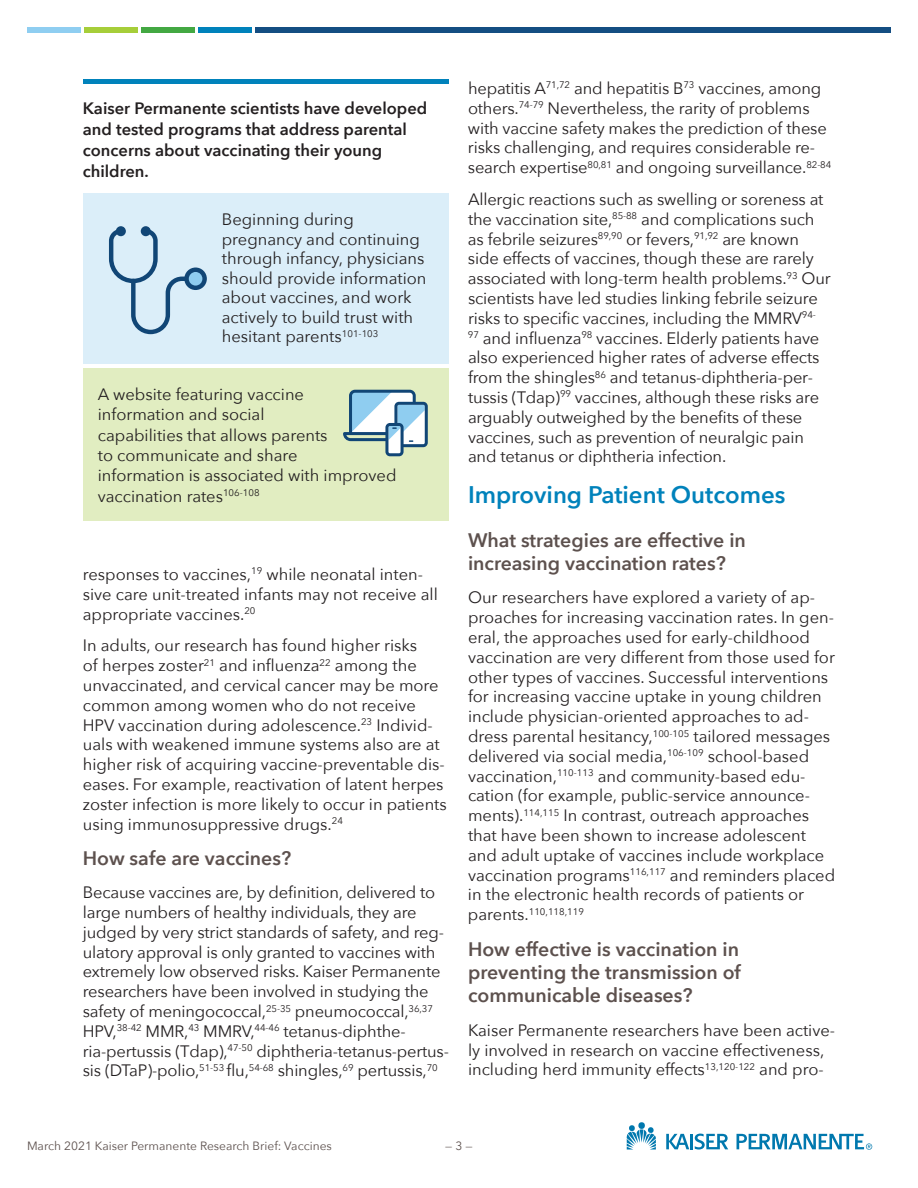
<style>
.page{position:relative;width:918px;height:1188px;background:#fff}
.page>*{position:absolute;margin:0;border:0;box-sizing:border-box;transform-origin:0 0}
.Blue_Header2_H2{font:600 24px "Avenir Next";color:#0082bb}
.Gray_Subheader3_H3{font:600 19.5px/23.4px "Avenir Next";color:#5d514e}
.Body_Text{font:16.5px/19.8px "Avenir Next";color:#231f20}
.t1{font:600 16.5px/21px "Avenir Next";color:#231f20}
.t2{font:12px "Avenir Next";color:#5d514e}
.Body_Text-2{font:9.6px "Avenir Next";color:#231f20}
.s1{font-size:16.5px}
</style>
<div class="page">
<div style="left:27px;top:27px;width:54px;height:5px;background:#8fcef1"></div>
<div style="left:84px;top:27px;width:54px;height:5px;background:#a6ce39"></div>
<div style="left:141px;top:27px;width:54px;height:5px;background:#43a842"></div>
<div style="left:198px;top:27px;width:54px;height:5px;background:#0082bb"></div>
<div style="left:255px;top:27px;width:636px;height:5px;background:#144e82"></div>
<svg style="left:627px;top:1125px;width:29px;height:25px"></svg>
<div style="left:638px;top:1122px;width:7px;height:7px;background:#0078ae;border-radius:50%"></div>
<hr style="left:690px;top:1134px;width:3px;height:15px;background:#0078ae">
<svg style="left:666px;top:1134px;width:23px;height:15px"></svg>
<svg style="left:695px;top:1134px;width:33px;height:16px"></svg>
<svg style="left:737px;top:1134px;width:135px;height:16px"></svg>
<div style="left:83px;top:194px;width:365px;height:170px;background:#dbeef9"></div>
<div style="left:83px;top:368px;width:365px;height:153px;background:#e1edc1"></div>
<div style="left:116px;top:226px;width:10px;height:10px;background:#114676;border-radius:50%"></div>
<svg style="left:141px;top:226px;width:10px;height:10px"></svg>
<svg style="left:109px;top:229px;width:98px;height:105px"></svg>
<svg style="left:343px;top:390px;width:85px;height:66px"></svg>
<div style="left:83px;top:79px;width:366px;height:5px;background:#0082bb"></div>
<h2 class="t1" style="left:83px;top:97px;width:346px">Kaiser Permanente scientists have developed and tested programs that address parental concerns about vaccinating their young children.</h2>
<p class="Body_Text" style="left:222px;top:209px;width:206px">Beginning during pregnancy and continuing through infancy, physicians should provide information about vaccines, and work actively to build trust with hesitant parents<sup>101-103</sup></p>
<p class="Body_Text" style="left:98px;top:383px;width:300px;line-height:20.4px">A website featuring vaccine<br>information and social<br>capabilities that allows parents<br>to communicate and share<br>information is associated with improved vaccination rates<sup>106-108</sup></p>
<p class="Body_Text" style="left:83px;top:564px;width:357px">responses to vaccines,<sup>19</sup> while neonatal inten&shy;sive care unit-treated infants may not receive all appropriate vaccines.<sup>20</sup></p>
<p class="Body_Text" style="left:83px;top:635px;width:366px">In adults, our research has found higher risks<br>of herpes zoster<sup>21</sup> and influenza<sup>22</sup> among the unvaccinated, and cervical cancer may be more common among women who do not receive HPV vaccination during adolescence.<sup>23</sup> Individ&shy;uals with weakened immune systems also are at higher risk of acquiring vaccine-preventable dis&shy;eases. For example, reactivation of latent herpes zoster infection is more likely to occur in patients using immunosuppressive drugs.<sup>24</sup></p>
<h3 class="Gray_Subheader3_H3" style="left:83px;top:846px;width:210px">How safe are vaccines?</h3>
<p class="Body_Text" style="left:83px;top:882px;width:368px">Because vaccines are, by definition, delivered to large numbers of healthy individuals, they are judged by very strict standards of safety, and reg&shy;ulatory approval is only granted to vaccines with extremely low observed risks. Kaiser Permanente researchers have been involved in studying the safety of meningococcal,<sup>25-35</sup> pneumococcal,<sup>36,37<br></sup>HPV,<sup>38-42</sup> MMR,<sup>43</sup> MMRV,<sup>44-46</sup> tetanus-diphthe&shy;ria-pertussis (Tdap),<sup>47-50</sup> diphtheria-tetanus-pertus&shy;sis (DTaP)-polio,<sup>51-53</sup> flu,<sup>54-68</sup> shingles,<sup>69</sup> pertussis,<sup>70</sup></p>
<p class="Body_Text" style="left:468px;top:78px;width:365px">hepatitis A<sup>71,72</sup> and hepatitis B<sup>73</sup> vaccines, among others.<sup>74-79</sup> Nevertheless, the rarity of problems with vaccine safety makes the prediction of these risks challenging, and requires considerable re&shy;search expertise<sup>80,81</sup> and ongoing surveillance.<sup>82-84</sup></p>
<p class="Body_Text" style="left:468px;top:189px;width:364px">Allergic reactions such as swelling or soreness at the vaccination site,<sup>85-88</sup> and complications such as febrile seizures<sup>89,90</sup> or fevers,<sup>91,92</sup> are known side effects of vaccines, though these are rarely associated with long-term health problems.<sup>93</sup> Our scientists have led studies linking febrile seizure risks to specific vaccines, including the MMRV<sup>94- 97</sup> and influenza<sup>98</sup> vaccines. Elderly patients have also experienced higher rates of adverse effects from the shingles<sup>86</sup> and tetanus-diphtheria-per&shy;tussis (Tdap)<sup>99</sup> vaccines, although these risks are arguably outweighed by the benefits of these vaccines, such as prevention of neuralgic pain and tetanus or diphtheria infection.</p>
<h2 class="Blue_Header2_H2" style="left:468px;top:474px;width:319px">Improving Patient Outcomes</h2>
<h3 class="Gray_Subheader3_H3" style="left:468px;top:528px;width:279px">What strategies are effective in increasing vaccination rates?</h3>
<p class="Body_Text" style="left:468px;top:587px;width:369px">Our researchers have explored a variety of ap&shy;proaches for increasing vaccination rates. In gen&shy;eral, the approaches used for early-childhood vaccination are very different from those used for other types of vaccines. Successful interventions for increasing vaccine uptake in young children include physician-oriented approaches to ad&shy;dress parental hesitancy,<sup>100-105</sup> tailored messages delivered via social media,<sup>106-109</sup> school-based vaccination,<sup>110-113</sup> and community-based edu&shy;cation (for example, public-service announce&shy;ments).<sup>114,115</sup> In contrast, outreach approaches that have been shown to increase adolescent and adult uptake of vaccines include workplace vaccination programs<sup>116,117</sup> and reminders placed in the electronic health records of patients or</p>
<p class="Body_Text-2" style="left:468px;top:903px;width:118px"><span class="s1">parents.</span>110,118,119</p>
<h3 class="Gray_Subheader3_H3" style="left:468px;top:937px;width:274px;text-align:justify">How effective is vaccination in preventing the transmission of communicable diseases?</h3>
<p class="Body_Text" style="left:468px;top:1019px;width:369px">Kaiser Permanente researchers have been active&shy;ly involved in research on vaccine effectiveness, including herd immunity effects<sup>13,120-122</sup> and pro-</p>
<p class="t2" style="left:27px;top:1135px;width:306px">March 2021 Kaiser Permanente Research Brief: Vaccines</p>
<p class="t2" style="left:445px;top:1135px;width:29px">— 3 —</p>
</div>
